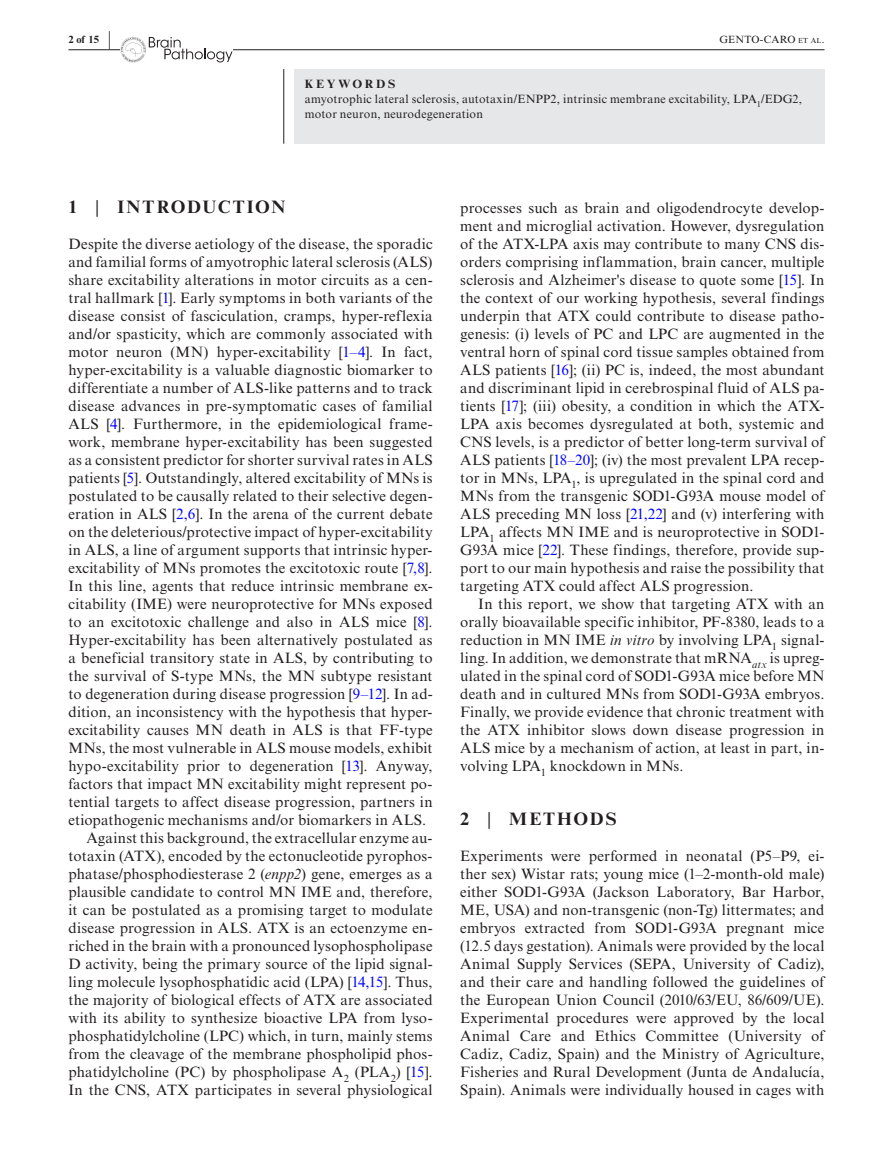
<style>
.page{position:relative;width:893px;height:1174px;background:#fff}
.page>*{position:absolute;margin:0;border:0;box-sizing:border-box;transform-origin:0 0}
.t1{font:700 18px "Times New Roman MT Std";letter-spacing:.095em;color:#231f20}
.t2{font:15px/18px "Times New Roman MT Std";letter-spacing:.01em;color:#231f20;text-align:justify}
.t3{font:12px/15px "Times New Roman MT Std";letter-spacing:.02em;color:#231f20}
.t4{font:10.5px "Times New Roman MT Std";letter-spacing:.005em;color:#231f20}
.t5{font:700 10.5px "Times New Roman MT Std";color:#231f20}
.s1{font-size:20.25px}
.s2{font-size:7.35px}
.s3{font-weight:700}
.s4{font-weight:400}
.s5{color:#00f}
.s6{font-style:italic}
</style>
<div class="page">
<hr style="left:68px;top:49px;width:756px;height:1px;background:#231f20">
<svg style="left:121px;top:37px;width:112px;height:25px"></svg>
<div style="left:294px;top:69px;width:530px;height:75px;background:#e6e7e9"></div>
<hr style="left:283px;top:69px;width:1px;height:75px;background:#231f20">
<p class="t5" style="left:68px;top:33px;width:43px">2 of 15 <span class="s1">|</span></p>
<p class="t4" style="left:720px;top:33px;width:106px">GENTO-CARO <span class="s2">et al</span>.</p>
<p class="t3" style="left:305px;top:77px;width:499px"><span class="s3">KEYWORDS<br></span>amyotrophic lateral sclerosis, autotaxin/ENPP2, intrinsic membrane excitability, LPA<sub>1</sub>/EDG2, motor neuron, neurodegeneration</p>
<p class="t1" style="left:68px;top:196px;width:219px">1 <span class="s4">|</span> INTRODUCTION</p>
<p class="t2" style="left:68px;top:235px;width:366px">Despite the diverse aetiology of the disease, the sporadic</p>
<p class="t2" style="left:68px;top:253px;width:366px">and familial forms of amyotrophic lateral sclerosis (ALS)</p>
<p class="t2" style="left:68px;top:271px;width:366px">share excitability alterations in motor circuits as a cen-</p>
<p class="t2" style="left:68px;top:289px;width:366px">tral hallmark [<span class="s5">1</span>]. Early symptoms in both variants of the</p>
<p class="t2" style="left:68px;top:307px;width:366px">disease consist of fasciculation, cramps, hyper-reflexia</p>
<p class="t2" style="left:68px;top:325px;width:366px">and/or spasticity, which are commonly associated with</p>
<p class="t2" style="left:68px;top:343px;width:366px">motor neuron (MN) hyper-excitability [<span class="s5">1–4</span>]. In fact,</p>
<p class="t2" style="left:68px;top:361px;width:366px">hyper-excitability is a valuable diagnostic biomarker to</p>
<p class="t2" style="left:68px;top:379px;width:366px">differentiate a number of ALS-like patterns and to track</p>
<p class="t2" style="left:68px;top:397px;width:366px">disease advances in pre-symptomatic cases of familial</p>
<p class="t2" style="left:68px;top:415px;width:366px">ALS [<span class="s5">4</span>]. Furthermore, in the epidemiological frame-</p>
<p class="t2" style="left:68px;top:433px;width:366px">work, membrane hyper-excitability has been suggested</p>
<p class="t2" style="left:68px;top:451px;width:366px">as a consistent predictor for shorter survival rates in ALS</p>
<p class="t2" style="left:68px;top:469px;width:366px">patients [<span class="s5">5</span>]. Outstandingly, altered excitability of MNs is</p>
<p class="t2" style="left:68px;top:487px;width:366px">postulated to be causally related to their selective degen-</p>
<p class="t2" style="left:68px;top:505px;width:366px">eration in ALS [<span class="s5">2,6</span>]. In the arena of the current debate</p>
<p class="t2" style="left:68px;top:523px;width:366px">on the deleterious/protective impact of hyper-excitability</p>
<p class="t2" style="left:68px;top:541px;width:366px">in ALS, a line of argument supports that intrinsic hyper-</p>
<p class="t2" style="left:68px;top:559px;width:366px">excitability of MNs promotes the excitotoxic route [<span class="s5">7,8</span>].</p>
<p class="t2" style="left:68px;top:577px;width:366px">In this line, agents that reduce intrinsic membrane ex-</p>
<p class="t2" style="left:68px;top:595px;width:366px">citability (IME) were neuroprotective for MNs exposed</p>
<p class="t2" style="left:68px;top:613px;width:366px">to an excitotoxic challenge and also in ALS mice [<span class="s5">8</span>].</p>
<p class="t2" style="left:68px;top:631px;width:366px">Hyper-excitability has been alternatively postulated as</p>
<p class="t2" style="left:68px;top:649px;width:366px">a beneficial transitory state in ALS, by contributing to</p>
<p class="t2" style="left:68px;top:667px;width:366px">the survival of S-type MNs, the MN subtype resistant</p>
<p class="t2" style="left:68px;top:685px;width:366px">to degeneration during disease progression [<span class="s5">9–12</span>]. In ad-</p>
<p class="t2" style="left:68px;top:703px;width:366px">dition, an inconsistency with the hypothesis that hyper-</p>
<p class="t2" style="left:68px;top:721px;width:366px">excitability causes MN death in ALS is that FF-type</p>
<p class="t2" style="left:68px;top:739px;width:366px">MNs, the most vulnerable in ALS mouse models, exhibit</p>
<p class="t2" style="left:68px;top:757px;width:366px">hypo-excitability prior to degeneration [<span class="s5">13</span>]. Anyway,</p>
<p class="t2" style="left:68px;top:775px;width:366px">factors that impact MN excitability might represent po-</p>
<p class="t2" style="left:68px;top:793px;width:366px">tential targets to affect disease progression, partners in</p>
<p class="t2" style="left:68px;top:811px;width:359px">etiopathogenic mechanisms and/or biomarkers in ALS.</p>
<p class="t2" style="left:86px;top:829px;width:348px">Against this background, the extracellular enzyme au-</p>
<p class="t2" style="left:68px;top:847px;width:366px">totaxin (ATX), encoded by the ectonucleotide pyrophos-</p>
<p class="t2" style="left:68px;top:865px;width:366px">phatase/phosphodiesterase 2 (<span class="s6">enpp2</span>) gene, emerges as a</p>
<p class="t2" style="left:68px;top:883px;width:366px">plausible candidate to control MN IME and, therefore,</p>
<p class="t2" style="left:68px;top:901px;width:366px">it can be postulated as a promising target to modulate</p>
<p class="t2" style="left:68px;top:919px;width:366px">disease progression in ALS. ATX is an ectoenzyme en-</p>
<p class="t2" style="left:68px;top:937px;width:366px">riched in the brain with a pronounced lysophospholipase</p>
<p class="t2" style="left:68px;top:955px;width:366px">D activity, being the primary source of the lipid signal-</p>
<p class="t2" style="left:68px;top:973px;width:366px">ling molecule lysophosphatidic acid (LPA) [<span class="s5">14,15</span>]. Thus,</p>
<p class="t2" style="left:68px;top:991px;width:366px">the majority of biological effects of ATX are associated</p>
<p class="t2" style="left:68px;top:1009px;width:366px">with its ability to synthesize bioactive LPA from lyso-</p>
<p class="t2" style="left:68px;top:1027px;width:366px">phosphatidylcholine (LPC) which, in turn, mainly stems</p>
<p class="t2" style="left:68px;top:1045px;width:366px">from the cleavage of the membrane phospholipid phos-</p>
<p class="t2" style="left:68px;top:1063px;width:366px">phatidylcholine (PC) by phospholipase A<sub>2</sub> (PLA<sub>2</sub>) [<span class="s5">15</span>].</p>
<p class="t2" style="left:68px;top:1081px;width:366px">In the CNS, ATX participates in several physiological</p>
<p class="t2" style="left:460px;top:199px;width:366px">processes such as brain and oligodendrocyte develop&shy;ment and microglial activation. However, dysregulation of the ATX-LPA axis may contribute to many CNS dis&shy;orders comprising inflammation, brain cancer, multiple sclerosis and Alzheimer's disease to quote some [<span class="s5">15</span>]. In the context of our working hypothesis, several findings underpin that ATX could contribute to disease patho&shy;genesis: (i) levels of PC and LPC are augmented in the ventral horn of spinal cord tissue samples obtained from ALS patients [<span class="s5">16</span>]; (ii) PC is, indeed, the most abundant and discriminant lipid in cerebrospinal fluid of ALS pa&shy;tients [<span class="s5">17</span>]; (iii) obesity, a condition in which the ATX-LPA axis becomes dysregulated at both, systemic and CNS levels, is a predictor of better long-term survival of ALS patients [<span class="s5">18–20</span>]; (iv) the most prevalent LPA recep&shy;tor in MNs, LPA<sub>1</sub>, is upregulated in the spinal cord and MNs from the transgenic SOD1-G93A mouse model of ALS preceding MN loss [<span class="s5">21,22</span>] and (v) interfering with LPA<sub>1</sub> affects MN IME and is neuroprotective in SOD1- G93A mice [<span class="s5">22</span>]. These findings, therefore, provide sup&shy;port to our main hypothesis and raise the possibility that targeting ATX could affect ALS progression.</p>
<p class="t2" style="left:460px;top:595px;width:366px;text-indent:18px">In this report, we show that targeting ATX with an orally bioavailable specific inhibitor, PF-8380, leads to a reduction in MN IME <span class="s6">in vitro</span> by involving LPA<sub>1</sub> signal&shy;ling. In addition, we demonstrate that mRNA<sub>atx</sub> is upreg&shy;ulated in the spinal cord of SOD1-G93A mice before MN death and in cultured MNs from SOD1-G93A embryos.<br>Finally, we provide evidence that chronic treatment with the ATX inhibitor slows down disease progression in ALS mice by a mechanism of action, at least in part, in&shy;volving LPA<sub>1</sub> knockdown in MNs.</p>
<p class="t1" style="left:460px;top:808px;width:158px">2 <span class="s4">|</span> METHODS</p>
<p class="t2" style="left:460px;top:847px;width:366px">Experiments were performed in neonatal (P5–P9, ei&shy;ther sex) Wistar rats; young mice (1–2-month-old male) either SOD1-G93A (Jackson Laboratory, Bar Harbor, ME, USA) and non-transgenic (non-Tg) littermates; and embryos extracted from SOD1-G93A pregnant mice (12.5 days gestation). Animals were provided by the local Animal Supply Services (SEPA, University of Cadiz), and their care and handling followed the guidelines of the European Union Council (2010/63/EU, 86/609/UE).<br>Experimental procedures were approved by the local Animal Care and Ethics Committee (University of Cadiz, Cadiz, Spain) and the Ministry of Agriculture, Fisheries and Rural Development (Junta de Andalucía, Spain). Animals were individually housed in cages with</p>
</div>
